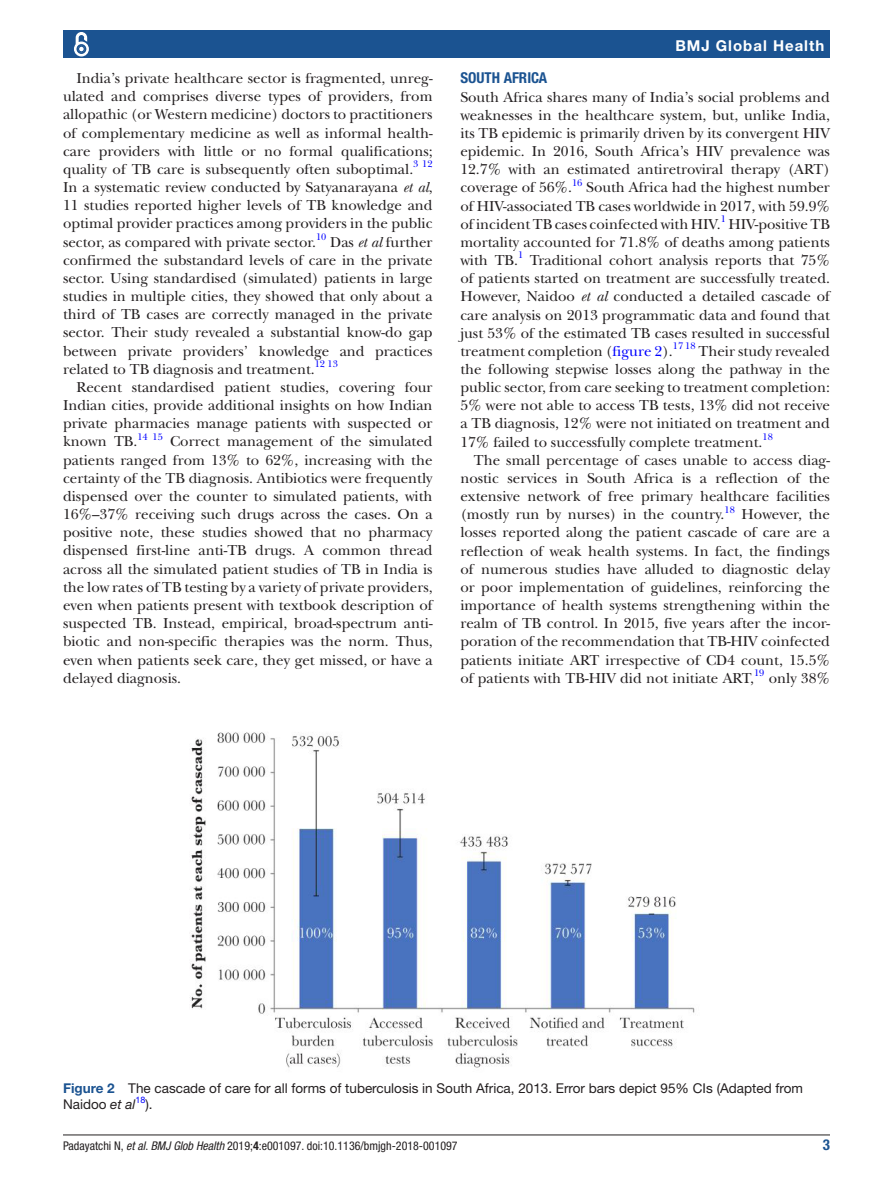
<style>
.page{position:relative;width:893px;height:1191px;background:#fff}
.page>*{position:absolute;margin:0;border:0;box-sizing:border-box;transform-origin:0 0}
.t1{font:15px/18.1px "New Baskerville";color:#231f20;text-align:justify}
.t2{font:700 15px "Helvetica Neue LT Std";letter-spacing:.065em;color:#fff}
.t3{font:700 condensed 15px "Helvetica Neue LT Std";color:#1b5391}
.t4{font:13.5px/16.2px "Helvetica Neue LT Std";color:#231f20}
.t5{font:condensed 12px "Helvetica Neue LT Std";color:#231f20}
.t6{font:9.9px "New Baskerville";color:#00f}
.s1{font-style:italic}
.s2{color:#00f}
.s3{font-weight:700;color:#1b5391}
.s4{font-weight:700}
</style>
<div class="page">
<hr style="left:63px;top:1134px;width:767px;height:1px;background:#231f20">
<div style="left:63px;top:31px;width:767px;height:27px;background:#1b5391"></div>
<svg style="left:74px;top:32px;width:15px;height:25px"></svg>
<div style="left:78px;top:45px;width:7px;height:8px;border:1px solid #1b5391;border-radius:50%"></div>
<img style="left:190px;top:732px;width:505px;height:336px">
<p class="t1" style="left:63px;top:69px;width:371px;text-indent:14px">India’s private healthcare sector is fragmented, unreg&shy;ulated and comprises diverse types of providers, from allopathic (or Western medicine) doctors to practitioners of complementary medicine as well as informal health&shy;care providers with little or no formal qualifications; quality of TB care is subsequently often suboptimal.<sup>3</sup> <sup>12<br></sup>In a systematic review conducted by Satyanarayana <span class="s1">et al</span>, 11 studies reported higher levels of TB knowledge and optimal provider practices among providers in the public sector, as compared with private sector.</p>
<p class="t6" style="left:316px;top:231px;width:12px">10</p>
<p class="t1" style="left:63px;top:233px;width:371px;text-indent:267px">Das <span class="s1">et al</span> further confirmed the substandard levels of care in the private sector. Using standardised (simulated) patients in large studies in multiple cities, they showed that only about a third of TB cases are correctly managed in the private sector. Their study revealed a substantial know-do gap between private providers’ knowledge and practices related to TB diagnosis and treatment.<sup>12</sup> <sup>13</sup></p>
<p class="t1" style="left:63px;top:378px;width:371px;text-indent:14px">Recent standardised patient studies, covering four Indian cities, provide additional insights on how Indian private pharmacies manage patients with suspected or known TB.<sup>14</sup> <sup>15</sup></p>
<p class="t1" style="left:63px;top:432px;width:371px;text-indent:107px">Correct management of the simulated patients ranged from 13% to 62%, increasing with the certainty of the TB diagnosis. Antibiotics were frequently dispensed over the counter to simulated patients, with 16%–37% receiving such drugs across the cases. On a positive note, these studies showed that no pharmacy dispensed first-line anti-TB drugs. A common thread across all the simulated patient studies of TB in India is the low rates of TB testing by a variety of private providers, even when patients present with textbook description of suspected TB. Instead, empirical, broad-spectrum anti&shy;biotic and non-specific therapies was the norm. Thus, even when patients seek care, they get missed, or have a delayed diagnosis.</p>
<p class="t2" style="left:675px;top:36px;width:150px">BMJ Global Health</p>
<p class="t3" style="left:460px;top:69px;width:75px">SOUTH AFRICA</p>
<p class="t1" style="left:460px;top:88px;width:371px">South Africa shares many of India’s social problems and weaknesses in the healthcare system, but, unlike India, its TB epidemic is primarily driven by its convergent HIV epidemic. In 2016, South Africa’s HIV prevalence was 12.7% with an estimated antiretroviral therapy (ART) coverage of 56%.<sup>16</sup> South Africa had the highest number of HIV-associated TB cases worldwide in 2017, with 59.9% of incident TB cases coinfected with HIV.</p>
<p class="t6" style="left:721px;top:213px;width:7px">1</p>
<p class="t1" style="left:460px;top:215px;width:371px;text-indent:268px">HIV-positive TB mortality accounted for 71.8% of deaths among patients with TB.</p>
<p class="t6" style="left:518px;top:249px;width:7px">1</p>
<p class="t1" style="left:460px;top:251px;width:371px;text-indent:70px">Traditional cohort analysis reports that 75% of patients started on treatment are successfully treated.<br>However, Naidoo <span class="s1">et al</span> conducted a detailed cascade of care analysis on 2013 programmatic data and found that just 53% of the estimated TB cases resulted in successful treatment completion (<span class="s2">figure 2</span>).</p>
<p class="t6" style="left:673px;top:340px;width:24px">17 18</p>
<p class="t1" style="left:460px;top:342px;width:371px;text-indent:238px">Their study revealed the following stepwise losses along the pathway in the public sector, from care seeking to treatment completion:<br>5% were not able to access TB tests, 13% did not receive a TB diagnosis, 12% were not initiated on treatment and 17% failed to successfully complete treatment.</p>
<p class="t6" style="left:762px;top:431px;width:12px">18</p>
<p class="t1" style="left:460px;top:451px;width:371px;text-indent:14px">The small percentage of cases unable to access diag&shy;nostic services in South Africa is a reflection of the extensive network of free primary healthcare facilities (mostly run by nurses) in the country.</p>
<p class="t6" style="left:724px;top:503px;width:12px">18</p>
<p class="t1" style="left:460px;top:505px;width:371px;text-indent:281px">However, the losses reported along the patient cascade of care are a reflection of weak health systems. In fact, the findings of numerous studies have alluded to diagnostic delay or poor implementation of guidelines, reinforcing the importance of health systems strengthening within the realm of TB control. In 2015, five years after the incor&shy;poration of the recommendation that TB-HIV coinfected patients initiate ART irrespective of CD4 count, 15.5% of patients with TB-HIV did not initiate ART,</p>
<p class="t6" style="left:754px;top:667px;width:12px">19</p>
<p class="t1" style="left:769px;top:669px;width:63px">only 38%</p>
<p class="t4" style="left:63px;top:1080px;width:741px"><span class="s3">Figure 2</span> The cascade of care for all forms of tuberculosis in South Africa, 2013. Error bars depict 95% CIs (Adapted from<br>Naidoo <span class="s1">et al</span><sup>18</sup>).</p>
<p class="t5" style="left:63px;top:1138px;width:396px">Padayatchi N, <span class="s1">et al</span>. <span class="s1">BMJ Glob Health</span> 2019;<span class="s4">4</span>:e001097. doi:10.1136/bmjgh-2018-001097</p>
<p class="t3" style="left:823px;top:1135px;width:9px">3</p>
</div>
